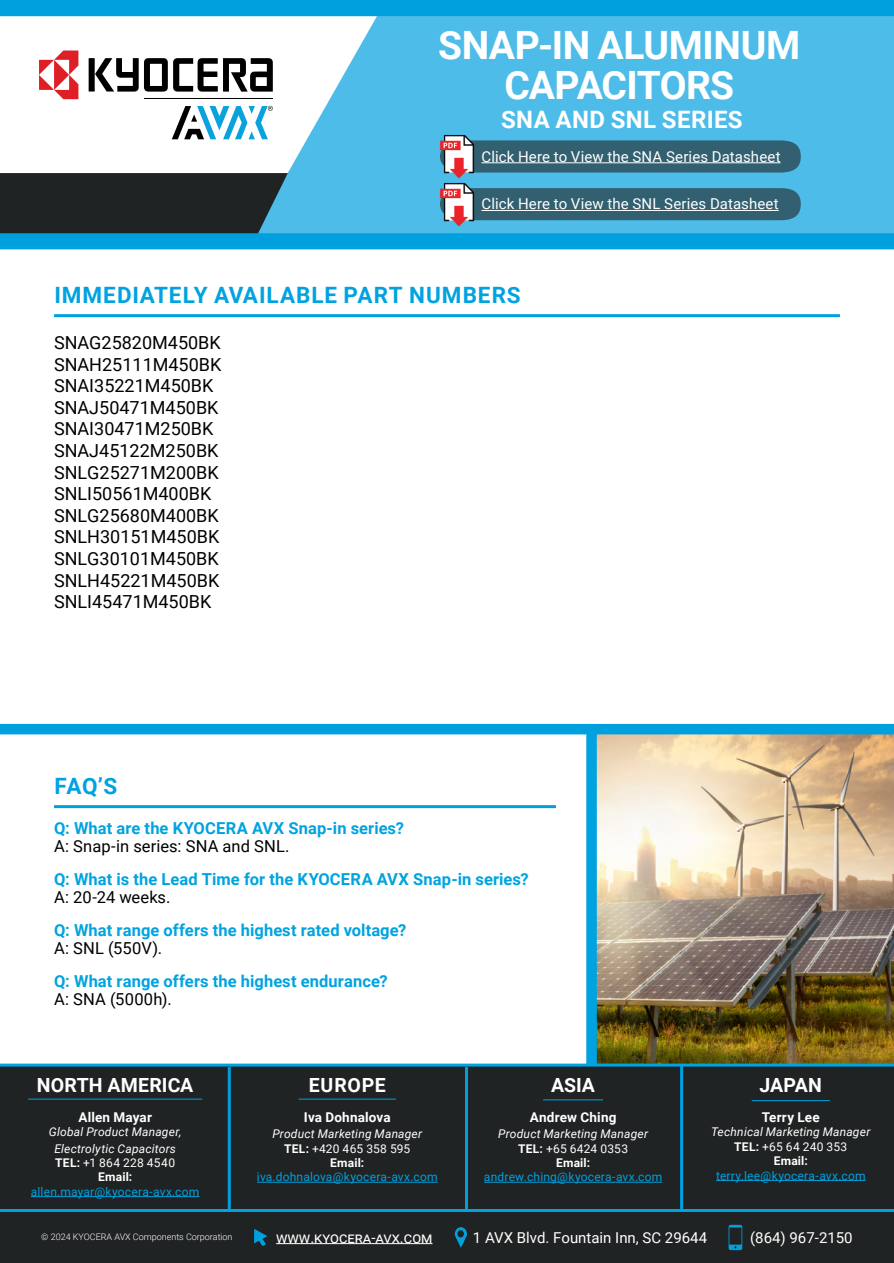
<style>
.page{position:relative;width:894px;height:1263px;background:#fff}
.page>*{position:absolute;margin:0;border:0;box-sizing:border-box;transform-origin:0 0}
.t1{font:700 39px/40.5px "Roboto";letter-spacing:-.015em;color:#fff;text-align:center}
.t2{font:700 24px "Roboto";letter-spacing:.02em;color:#fff}
.t3{font:700 22.5px "Roboto";letter-spacing:.04em;color:#00a3e0}
.t4{font:700 19.5px "Roboto";letter-spacing:.005em;color:#fff}
.t5{font:18px/21.6px "Roboto";color:#000}
.t6{font:700 16.5px "Roboto";letter-spacing:.005em;color:#00a3e0}
.t7{font:16.5px "Roboto";letter-spacing:.005em;color:#000}
.t8{font:15px "Roboto";color:#fff}
.t9{font:700 13.5px "Roboto";letter-spacing:.01em;color:#fff}
.t10{font:italic 12px/14.4px "Roboto";letter-spacing:.015em;color:#fff;text-align:center}
.t11{font:12px "Roboto";letter-spacing:.02em;color:#00a0df}
.t12{font:12px/14.4px "Roboto";letter-spacing:.025em;color:#fff;text-align:center}
.t13{font:300 9px "Roboto";color:#fff}
.s1{font-weight:700}
.s2{font-weight:700;font-style:normal}
.s3{font-style:normal}
</style>
<div class="page">
<div style="left:0;top:1212px;width:893px;height:51px;background:#202323"></div>
<div style="left:0;top:16px;width:893px;height:225px;background:#4dbce8"></div>
<svg style="left:0;top:16px;width:377px;height:157px;fill:#fff"></svg>
<div style="left:0;top:173px;width:288px;height:60px;background:#202323"></div>
<div style="left:0;top:0;width:893px;height:16px;background:#00a0df"></div>
<div style="left:0;top:233px;width:893px;height:16px;background:#00a0df"></div>
<svg style="left:89px;top:58px;width:184px;height:34px"></svg>
<svg style="left:172px;top:106px;width:101px;height:33px"></svg>
<hr style="left:144px;top:98px;width:129px;height:1px;background:#000">
<svg style="left:39px;top:51px;width:39px;height:48px"></svg>
<hr style="left:54px;top:314px;width:785px;height:3px;background:#00a0df">
<hr style="left:0;top:1209px;width:893px;height:3px;background:#00a3e0">
<svg style="left:254px;top:1229px;width:13px;height:17px"></svg>
<hr style="left:276px;top:1243px;width:156px;height:1px;background:#fff">
<svg style="left:454px;top:1227px;width:13px;height:20px"></svg>
<svg style="left:728px;top:1224px;width:14px;height:26px"></svg>
<img style="left:596px;top:734px;width:297px;height:329px">
<div style="left:586px;top:729px;width:10px;height:336px;background:#00a3e0"></div>
<div style="left:0;top:1065px;width:893px;height:144px;background:#202323"></div>
<hr style="left:31px;top:1196px;width:168px;height:1px;background:#00a0df">
<hr style="left:257px;top:1181px;width:180px;height:1px;background:#00a0df">
<hr style="left:484px;top:1181px;width:178px;height:1px;background:#00a0df">
<hr style="left:715px;top:1180px;width:150px;height:1px;background:#00a0df">
<hr style="left:228px;top:1067px;width:3px;height:144px;background:#00a0df">
<hr style="left:465px;top:1067px;width:3px;height:145px;background:#00a0df">
<hr style="left:679px;top:1066px;width:3px;height:145px;background:#00a0df">
<hr style="left:28px;top:1098px;width:174px;height:1px;background:#00a0df">
<hr style="left:298px;top:1098px;width:98px;height:1px;background:#00a0df">
<hr style="left:543px;top:1099px;width:60px;height:1px;background:#00a0df">
<hr style="left:751px;top:1100px;width:78px;height:1px;background:#00a0df">
<hr style="left:0;top:1063px;width:893px;height:3px;background:#00a3e0">
<div style="left:0;top:724px;width:893px;height:10px;background:#00a0df"></div>
<hr style="left:54px;top:805px;width:501px;height:3px;background:#00a0df">
<svg style="left:481px;top:140px;width:319px;height:32px"></svg>
<hr style="left:481px;top:162px;width:299px;height:1px;background:#fff">
<img style="left:440px;top:134px;width:41px;height:93px">
<svg style="left:440px;top:188px;width:360px;height:32px"></svg>
<hr style="left:481px;top:210px;width:297px;height:1px;background:#fff">
<h1 class="t1" style="left:438px;top:23px;width:363px">SNAP-IN ALUMINUM<br>CAPACITORS</h1>
<h2 class="t2" style="left:501px;top:103px;width:243px">SNA AND SNL SERIES</h2>
<p class="t8" style="left:481px;top:146px;width:300px">Click Here to View the SNA Series Datasheet</p>
<p class="t8" style="left:481px;top:193px;width:298px">Click Here to View the SNL Series Datasheet</p>
<p class="t3" style="left:54px;top:279px;width:467px">IMMEDIATELY AVAILABLE PART NUMBERS</p>
<p class="t5" style="left:54px;top:331px;width:169px">SNAG25820M450BK<br>SNAH25111M450BK<br>SNAI35221M450BK<br>SNAJ50471M450BK<br>SNAI30471M250BK<br>SNAJ45122M250BK<br>SNLG25271M200BK<br>SNLI50561M400BK<br>SNLG25680M400BK<br>SNLH30151M450BK<br>SNLG30101M450BK<br>SNLH45221M450BK<br>SNLI45471M450BK</p>
<p class="t3" style="left:54px;top:770px;width:64px">FAQ’S</p>
<p class="t6" style="left:54px;top:816px;width:351px">Q: What are the KYOCERA AVX Snap-in series?</p>
<p class="t7" style="left:54px;top:834px;width:237px">A: Snap-in series: SNA and SNL.</p>
<p class="t6" style="left:54px;top:867px;width:476px">Q: What is the Lead Time for the KYOCERA AVX Snap-in series?</p>
<p class="t7" style="left:54px;top:885px;width:118px">A: 20-24 weeks.</p>
<p class="t6" style="left:54px;top:918px;width:354px">Q: What range offers the highest rated voltage?</p>
<p class="t7" style="left:54px;top:936px;width:109px">A: SNL (550V).</p>
<p class="t6" style="left:54px;top:969px;width:335px">Q: What range offers the highest endurance?</p>
<p class="t7" style="left:54px;top:987px;width:119px">A: SNA (5000h).</p>
<p class="t4" style="left:37px;top:1071px;width:158px">NORTH AMERICA</p>
<p class="t9" style="left:78px;top:1107px;width:75px">Allen Mayar</p>
<p class="t10" style="left:49px;top:1123px;width:134px;line-height:16.2px">Global Product Manager,<br>Electrolytic Capacitors</p>
<p class="t12" style="left:55px;top:1155px;width:121px"><span class="s1">TEL:</span> +1 864 228 4540<br><span class="s1">Email:</span></p>
<p class="t11" style="left:31px;top:1183px;width:170px">allen.mayar@kyocera-avx.com</p>
<p class="t4" style="left:309px;top:1071px;width:78px">EUROPE</p>
<p class="t9" style="left:304px;top:1107px;width:88px">Iva Dohnalova</p>
<p class="t10" style="left:272px;top:1126px;width:151px">Product Marketing Manager<br><span class="s2">TEL:</span> <span class="s3">+420 465 358 595<br></span><span class="s2">Email:</span></p>
<p class="t11" style="left:257px;top:1168px;width:182px">iva.dohnalova@kyocera-avx.com</p>
<p class="t4" style="left:551px;top:1071px;width:45px">ASIA</p>
<p class="t9" style="left:529px;top:1107px;width:88px">Andrew Ching</p>
<p class="t10" style="left:498px;top:1126px;width:151px">Product Marketing Manager<br><span class="s2">TEL:</span> <span class="s3">+65 6424 0353<br></span><span class="s2">Email:</span></p>
<p class="t11" style="left:484px;top:1168px;width:180px">andrew.ching@kyocera-avx.com</p>
<p class="t4" style="left:759px;top:1071px;width:64px">JAPAN</p>
<p class="t9" style="left:761px;top:1107px;width:59px">Terry Lee</p>
<p class="t10" style="left:711px;top:1124px;width:160px">Technical Marketing Manager<br><span class="s2">TEL:</span> <span class="s3">+65 64 240 353<br></span><span class="s2">Email:</span></p>
<p class="t11" style="left:715px;top:1166px;width:151px">terry.lee@kyocera-avx.com</p>
<p class="t13" style="left:41px;top:1230px;width:193px">© 2024 KYOCERA AVX Components Corporation</p>
<p class="t8" style="left:276px;top:1226px;width:158px">www.kyocera-avx.com</p>
<p class="t8" style="left:473px;top:1226px;width:235px">1 AVX Blvd. Fountain Inn, SC 29644</p>
<p class="t8" style="left:749px;top:1226px;width:104px">(864) 967-2150</p>
</div>
